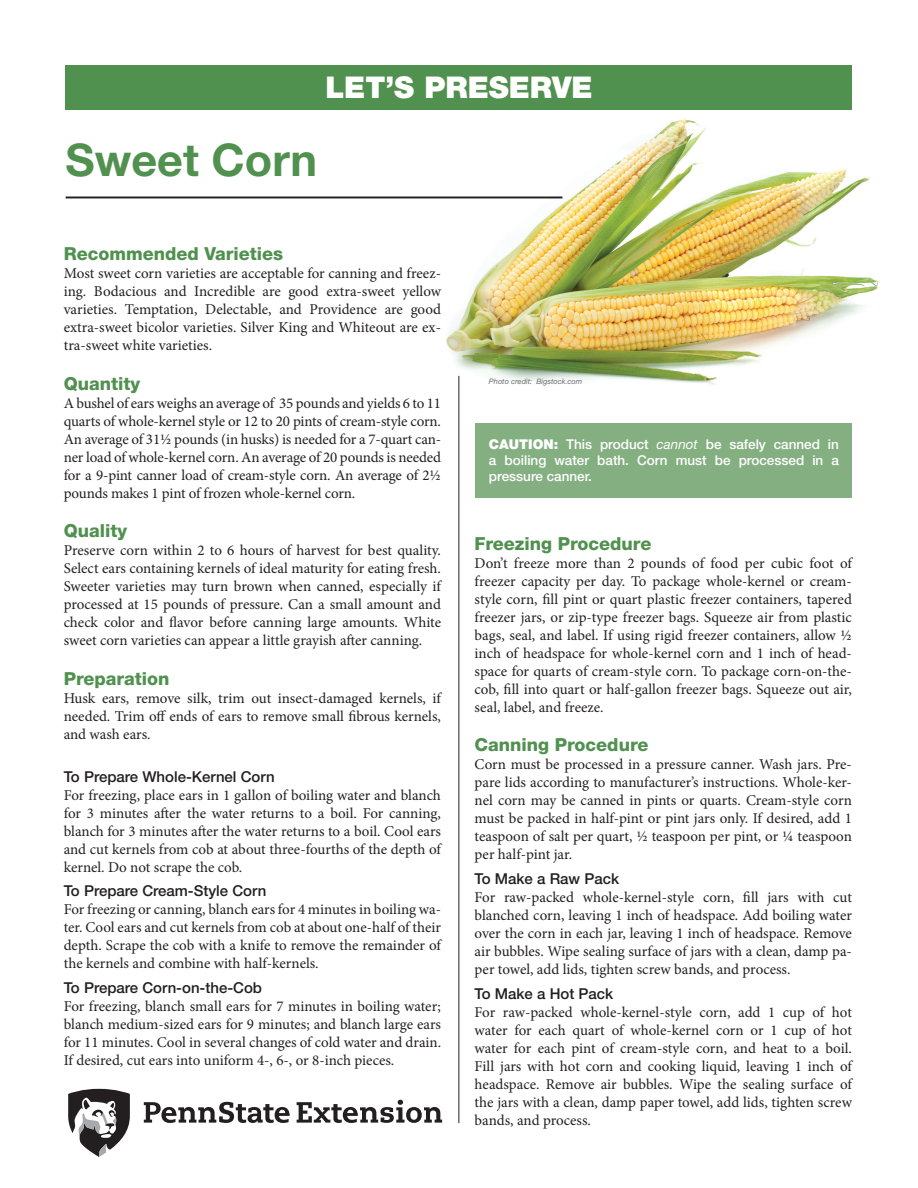
<style>
.page{position:relative;width:918px;height:1188px;background:#fff}
.page>*{position:absolute;margin:0;border:0;box-sizing:border-box;transform-origin:0 0}
.t1{font:700 45px "Helvetica Neue LT Std";color:#51914f}
.t2{font:900 30px "Helvetica Neue LT Std";color:#fff}
.t3{font:800 18px "Helvetica Neue LT Std";color:#51914f}
.t4{font:15px/18px "Minion Pro";letter-spacing:-.005em;color:#231f20;text-align:justify}
.t5{font:500 15px "Helvetica Neue LT Std";color:#231f20}
.t6{font:500 13.5px/16.2px "Helvetica Neue LT Std";color:#fff;text-align:justify}
.t7{font:italic 7.5px "Helvetica Neue LT Std";color:#6c6d70}
.s1{font-weight:900}
.s2{font-weight:400;font-style:italic}
</style>
<div class="page">
<img style="left:433px;top:109px;width:446px;height:288px">
<hr style="left:66px;top:197px;width:496px;height:1px;background:#231f20">
<hr style="left:459px;top:376px;width:1px;height:747px;background:#231f20">
<div style="left:475px;top:423px;width:377px;height:74px;background:#84b081"></div>
<div style="left:66px;top:65px;width:786px;height:44px;background:#51914f"></div>
<svg style="left:68px;top:1088px;width:62px;height:69px"></svg>
<svg style="left:144px;top:1100px;width:298px;height:23px"></svg>
<h2 class="t2" style="left:325px;top:69px;width:269px">LET’S PRESERVE</h2>
<h1 class="t1" style="left:66px;top:132px;width:253px">Sweet Corn</h1>
<p class="t3" style="left:64px;top:243px;width:221px">Recommended Varieties</p>
<p class="t4" style="left:64px;top:264px;width:379px">Most sweet corn varieties are acceptable for canning and freez&shy;ing. Bodacious and Incredible are good extra-sweet yellow varieties. Temptation, Delectable, and Providence are good extra-sweet bicolor varieties. Silver King and Whiteout are ex&shy;tra-sweet white varieties.</p>
<p class="t3" style="left:64px;top:373px;width:78px">Quantity</p>
<p class="t4" style="left:64px;top:394px;width:379px">A bushel of ears weighs an average of 35 pounds and yields 6 to 11 quarts of whole-kernel style or 12 to 20 pints of cream-style corn.<br>An average of 31½ pounds (in husks) is needed for a 7-quart can&shy;ner load of whole-kernel corn. An average of 20 pounds is needed for a 9-pint canner load of cream-style corn. An average of 2½ pounds makes 1 pint of frozen whole-kernel corn.</p>
<p class="t3" style="left:64px;top:520px;width:65px">Quality</p>
<p class="t4" style="left:64px;top:542px;width:379px">Preserve corn within 2 to 6 hours of harvest for best quality.<br>Select ears containing kernels of ideal maturity for eating fresh.<br>Sweeter varieties may turn brown when canned, especially if processed at 15 pounds of pressure. Can a small amount and check color and flavor before canning large amounts. White sweet corn varieties can appear a little grayish after canning.</p>
<p class="t3" style="left:64px;top:668px;width:107px">Preparation</p>
<p class="t4" style="left:64px;top:689px;width:379px">Husk ears, remove silk, trim out insect-damaged kernels, if needed. Trim off ends of ears to remove small fibrous kernels, and wash ears.</p>
<p class="t5" style="left:64px;top:767px;width:212px">To Prepare Whole-Kernel Corn</p>
<p class="t4" style="left:64px;top:786px;width:379px">For freezing, place ears in 1 gallon of boiling water and blanch for 3 minutes after the water returns to a boil. For canning, blanch for 3 minutes after the water returns to a boil. Cool ears and cut kernels from cob at about three-fourths of the depth of kernel. Do not scrape the cob.</p>
<p class="t5" style="left:64px;top:882px;width:204px">To Prepare Cream-Style Corn</p>
<p class="t4" style="left:64px;top:901px;width:379px">For freezing or canning, blanch ears for 4 minutes in boiling wa&shy;ter. Cool ears and cut kernels from cob at about one-half of their depth. Scrape the cob with a knife to remove the remainder of the kernels and combine with half-kernels.</p>
<p class="t5" style="left:64px;top:979px;width:200px">To Prepare Corn-on-the-Cob</p>
<p class="t4" style="left:64px;top:998px;width:379px">For freezing, blanch small ears for 7 minutes in boiling water; blanch medium-sized ears for 9 minutes; and blanch large ears for 11 minutes. Cool in several changes of cold water and drain.<br>If desired, cut ears into uniform 4-, 6-, or 8-inch pieces.</p>
<p class="t7" style="left:489px;top:377px;width:95px">Photo credit: Bigstock.com</p>
<p class="t6" style="left:489px;top:436px;width:351px"><span class="s1">CAUTION:</span> This product <span class="s2">cannot</span> be safely canned in a boiling water bath. Corn must be processed in a pressure canner.</p>
<p class="t3" style="left:475px;top:533px;width:178px">Freezing Procedure</p>
<p class="t4" style="left:475px;top:554px;width:379px">Don’t freeze more than 2 pounds of food per cubic foot of freezer capacity per day. To package whole-kernel or cream&shy;style corn, fill pint or quart plastic freezer containers, tapered freezer jars, or zip-type freezer bags. Squeeze air from plastic bags, seal, and label. If using rigid freezer containers, allow ½ inch of headspace for whole-kernel corn and 1 inch of head&shy;space for quarts of cream-style corn. To package corn-on-the&shy;cob, fill into quart or half-gallon freezer bags. Squeeze out air, seal, label, and freeze.</p>
<p class="t3" style="left:475px;top:734px;width:175px">Canning Procedure</p>
<p class="t4" style="left:475px;top:756px;width:379px">Corn must be processed in a pressure canner. Wash jars. Pre&shy;pare lids according to manufacturer’s instructions. Whole-ker&shy;nel corn may be canned in pints or quarts. Cream-style corn must be packed in half-pint or pint jars only. If desired, add 1 teaspoon of salt per quart, ½ teaspoon per pint, or ¼ teaspoon per half-pint jar.</p>
<p class="t5" style="left:475px;top:870px;width:146px">To Make a Raw Pack</p>
<p class="t4" style="left:475px;top:888px;width:379px">For raw-packed whole-kernel-style corn, fill jars with cut blanched corn, leaving 1 inch of headspace. Add boiling water over the corn in each jar, leaving 1 inch of headspace. Remove air bubbles. Wipe sealing surface of jars with a clean, damp pa&shy;per towel, add lids, tighten screw bands, and process.</p>
<p class="t5" style="left:475px;top:985px;width:140px">To Make a Hot Pack</p>
<p class="t4" style="left:475px;top:1003px;width:379px">For raw-packed whole-kernel-style corn, add 1 cup of hot water for each quart of whole-kernel corn or 1 cup of hot water for each pint of cream-style corn, and heat to a boil.<br>Fill jars with hot corn and cooking liquid, leaving 1 inch of headspace. Remove air bubbles. Wipe the sealing surface of the jars with a clean, damp paper towel, add lids, tighten screw bands, and process.</p>
</div>
